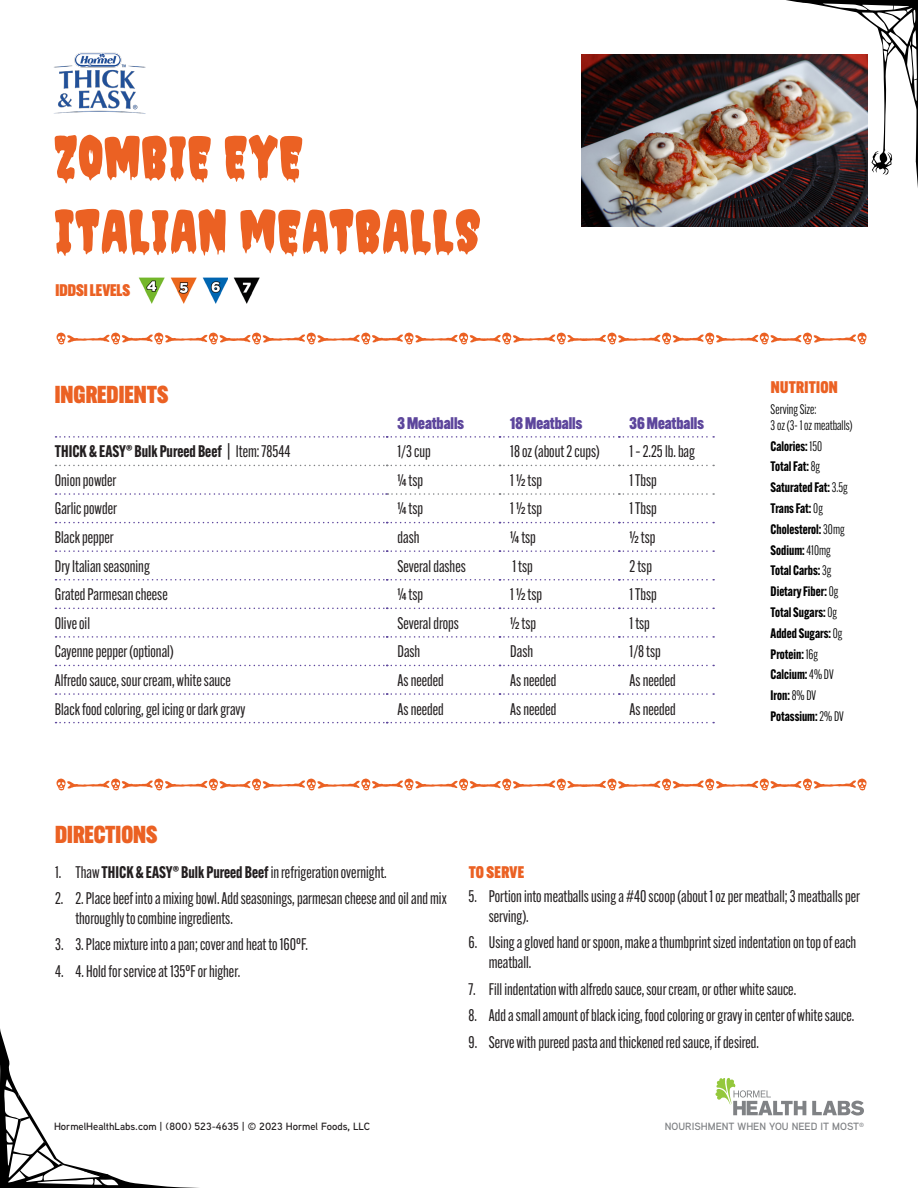
<style>
.page{position:relative;width:918px;height:1188px;background:#fff}
.page>*{position:absolute;margin:0;border:0;box-sizing:border-box;transform-origin:0 0}
.t1{font:61.5px/73.8px "Spooky Monster";color:#eb6123}
.SUB_HEADER{font:900 24px "Alternate Gothic Cond ATF";color:#eb6123}
.t2{font:16.5px/19.8px "Alternate Gothic Cond ATF";color:#231f20}
.t3{font:700 16.5px "Alternate Gothic Cond ATF";color:#231f20}
.t4{font:900 16.5px "Alternate Gothic Cond ATF";color:#5d469c}
.NUTRITION_SUB{font:900 16.5px "Alternate Gothic Cond ATF";letter-spacing:.02em;color:#eb6123}
.INDICATOR{font:900 16.5px "Alternate Gothic Cond ATF";color:#eb6123}
.NUTRITION{font:700 13.5px "Alternate Gothic Cond ATF";color:#000}
.NUTRITION-2{font:13.5px/16.2px "Alternate Gothic Cond ATF";color:#000}
.t5{font:600 10.5px "Aaux Next";color:#231f20}
.t6{font:600 10.5px "Aaux Next";color:#808285}
.s1{font-weight:400}
.s2{font-weight:700}
</style>
<div class="page">
<img style="left:582px;top:54px;width:285px;height:173px">
<svg style="left:0;top:1028px;width:199px;height:160px"></svg>
<svg style="left:56px;top:465px;width:658px;height:1px"></svg>
<svg style="left:56px;top:493px;width:658px;height:2px"></svg>
<svg style="left:56px;top:522px;width:658px;height:1px"></svg>
<svg style="left:56px;top:550px;width:658px;height:2px"></svg>
<svg style="left:56px;top:579px;width:658px;height:1px"></svg>
<svg style="left:56px;top:608px;width:658px;height:1px"></svg>
<svg style="left:56px;top:636px;width:658px;height:2px"></svg>
<svg style="left:56px;top:665px;width:658px;height:1px"></svg>
<svg style="left:56px;top:693px;width:658px;height:2px"></svg>
<svg style="left:56px;top:722px;width:658px;height:1px"></svg>
<svg style="left:56px;top:436px;width:658px;height:2px"></svg>
<img style="left:54px;top:52px;width:92px;height:62px">
<img style="left:786px;top:0;width:132px;height:189px">
<svg style="left:56px;top:333px;width:811px;height:12px"></svg>
<svg style="left:56px;top:779px;width:811px;height:12px"></svg>
<img style="left:138px;top:277px;width:27px;height:27px">
<img style="left:170px;top:277px;width:27px;height:27px">
<img style="left:202px;top:277px;width:26px;height:27px">
<img style="left:233px;top:277px;width:27px;height:27px">
<hr style="left:0;top:1042px;width:1px;height:146px;background:#000">
<svg style="left:715px;top:1078px;width:91px;height:37px"></svg>
<svg style="left:812px;top:1101px;width:52px;height:15px"></svg>
<p class="t1" style="left:54px;top:120px;width:429px">ZOMBIE EYE<br>ITALIAN MEATBALLS</p>
<p class="INDICATOR" style="left:56px;top:280px;width:76px">IDDSI LEVELS</p>
<p class="SUB_HEADER" style="left:55px;top:380px;width:115px">INGREDIENTS</p>
<p class="t4" style="left:398px;top:413px;width:68px">3 Meatballs</p>
<p class="t4" style="left:510px;top:413px;width:73px">18 Meatballs</p>
<p class="t4" style="left:630px;top:413px;width:76px">36 Meatballs</p>
<p class="t3" style="left:55px;top:441px;width:237px">THICK &amp; EASY® Bulk Pureed Beef <span class="s1">| Item: 78544</span></p>
<p class="t2" style="left:398px;top:442px;width:35px">1/3 cup</p>
<p class="t2" style="left:510px;top:442px;width:91px">18 oz (about 2 cups)</p>
<p class="t2" style="left:630px;top:442px;width:67px">1 – 2.25 lb. bag</p>
<p class="t2" style="left:55px;top:470px;width:63px">Onion powder</p>
<p class="t2" style="left:398px;top:470px;width:27px">¼ tsp</p>
<p class="t2" style="left:510px;top:470px;width:33px">1 ½ tsp</p>
<p class="t2" style="left:630px;top:470px;width:29px">1 Tbsp</p>
<p class="t2" style="left:55px;top:499px;width:64px">Garlic powder</p>
<p class="t2" style="left:398px;top:499px;width:27px">¼ tsp</p>
<p class="t2" style="left:510px;top:499px;width:33px">1 ½ tsp</p>
<p class="t2" style="left:630px;top:499px;width:29px">1 Tbsp</p>
<p class="t2" style="left:55px;top:527px;width:61px">Black pepper</p>
<p class="t2" style="left:398px;top:527px;width:23px">dash</p>
<p class="t2" style="left:510px;top:527px;width:27px">¼ tsp</p>
<p class="t2" style="left:630px;top:527px;width:27px">½ tsp</p>
<p class="t2" style="left:55px;top:556px;width:97px">Dry Italian seasoning</p>
<p class="t2" style="left:398px;top:556px;width:70px">Several dashes</p>
<p class="t2" style="left:512px;top:556px;width:22px">1 tsp</p>
<p class="t2" style="left:630px;top:556px;width:24px">2 tsp</p>
<p class="t2" style="left:55px;top:584px;width:114px">Grated Parmesan cheese</p>
<p class="t2" style="left:398px;top:584px;width:27px">¼ tsp</p>
<p class="t2" style="left:510px;top:584px;width:33px">1 ½ tsp</p>
<p class="t2" style="left:630px;top:584px;width:29px">1 Tbsp</p>
<p class="t2" style="left:55px;top:613px;width:37px">Olive oil</p>
<p class="t2" style="left:398px;top:613px;width:63px">Several drops</p>
<p class="t2" style="left:510px;top:613px;width:27px">½ tsp</p>
<p class="t2" style="left:630px;top:613px;width:22px">1 tsp</p>
<p class="t2" style="left:55px;top:642px;width:121px">Cayenne pepper (optional)</p>
<p class="t2" style="left:398px;top:642px;width:24px">Dash</p>
<p class="t2" style="left:510px;top:642px;width:24px">Dash</p>
<p class="t2" style="left:630px;top:642px;width:33px">1/8 tsp</p>
<p class="t2" style="left:55px;top:670px;width:178px">Alfredo sauce, sour cream, white sauce</p>
<p class="t2" style="left:398px;top:670px;width:48px">As needed</p>
<p class="t2" style="left:510px;top:670px;width:48px">As needed</p>
<p class="t2" style="left:630px;top:670px;width:48px">As needed</p>
<p class="t2" style="left:55px;top:699px;width:192px">Black food coloring, gel icing or dark gravy</p>
<p class="t2" style="left:398px;top:699px;width:48px">As needed</p>
<p class="t2" style="left:510px;top:699px;width:48px">As needed</p>
<p class="t2" style="left:630px;top:699px;width:48px">As needed</p>
<p class="SUB_HEADER" style="left:55px;top:820px;width:104px">DIRECTIONS</p>
<p class="NUTRITION_SUB" style="left:771px;top:377px;width:68px">NUTRITION</p>
<p class="NUTRITION-2" style="left:771px;top:401px;width:84px">Serving Size:<br>3 oz (3- 1 oz meatballs)</p>
<p class="NUTRITION" style="left:771px;top:437px;width:53px">Calories: <span class="s1">150</span></p>
<p class="NUTRITION" style="left:771px;top:458px;width:51px">Total Fat: <span class="s1">8g</span></p>
<p class="NUTRITION" style="left:771px;top:479px;width:79px">Saturated Fat: <span class="s1">3.5g</span></p>
<p class="NUTRITION" style="left:771px;top:500px;width:54px">Trans Fat: <span class="s1">0g</span></p>
<p class="NUTRITION" style="left:771px;top:521px;width:75px">Cholesterol: <span class="s1">30mg</span></p>
<p class="NUTRITION" style="left:771px;top:541px;width:62px">Sodium: <span class="s1">410mg</span></p>
<p class="NUTRITION" style="left:771px;top:562px;width:62px">Total Carbs: <span class="s1">3g</span></p>
<p class="NUTRITION" style="left:771px;top:583px;width:69px">Dietary Fiber: <span class="s1">0g</span></p>
<p class="NUTRITION" style="left:771px;top:604px;width:68px">Total Sugars: <span class="s1">0g</span></p>
<p class="NUTRITION" style="left:771px;top:625px;width:73px">Added Sugars: <span class="s1">0g</span></p>
<p class="NUTRITION" style="left:771px;top:645px;width:49px">Protein: <span class="s1">16g</span></p>
<p class="NUTRITION" style="left:771px;top:666px;width:65px">Calcium: <span class="s1">4% DV</span></p>
<p class="NUTRITION" style="left:771px;top:687px;width:47px">Iron: <span class="s1">8% DV</span></p>
<p class="NUTRITION" style="left:771px;top:708px;width:75px">Potassium: <span class="s1">2% DV</span></p>
<p class="t2" style="left:55px;top:862px;width:333px">1. Thaw <span class="s2">THICK &amp; EASY® Bulk Pureed Beef</span> in refrigeration overnight.</p>
<p class="t2" style="left:75px;top:888px;width:373px;text-indent:-20px">2. 2. Place beef into a mixing bowl. Add seasonings, parmesan cheese and oil and mix thoroughly to combine ingredients.</p>
<p class="t2" style="left:55px;top:935px;width:254px">3. 3. Place mixture into a pan; cover and heat to 160°F.</p>
<p class="t2" style="left:55px;top:961px;width:187px">4. 4. Hold for service at 135°F or higher.</p>
<p class="NUTRITION_SUB" style="left:469px;top:862px;width:57px">TO SERVE</p>
<p class="t2" style="left:489px;top:886px;width:373px;text-indent:-20px">5. Portion into meatballs using a #40 scoop (about 1 oz per meatball; 3 meatballs per serving).</p>
<p class="t2" style="left:489px;top:933px;width:369px;text-indent:-20px">6. Using a gloved hand or spoon, make a thumbprint sized indentation on top of each meatball.</p>
<p class="t2" style="left:469px;top:979px;width:329px">7. Fill indentation with alfredo sauce, sour cream, or other white sauce.</p>
<p class="t2" style="left:469px;top:1006px;width:387px">8. Add a small amount of black icing, food coloring or gravy in center of white sauce.</p>
<p class="t2" style="left:469px;top:1032px;width:292px">9. Serve with pureed pasta and thickened red sauce, if desired.</p>
<p class="t5" style="left:54px;top:1119px;width:318px">HormelHealthLabs.com | (800) 523-4635 | © 2023 Hormel Foods, LLC</p>
<p class="t6" style="left:665px;top:1119px;width:201px">NOURISHMENT WHEN YOU NEED IT MOST<sup>®</sup></p>
</div>
